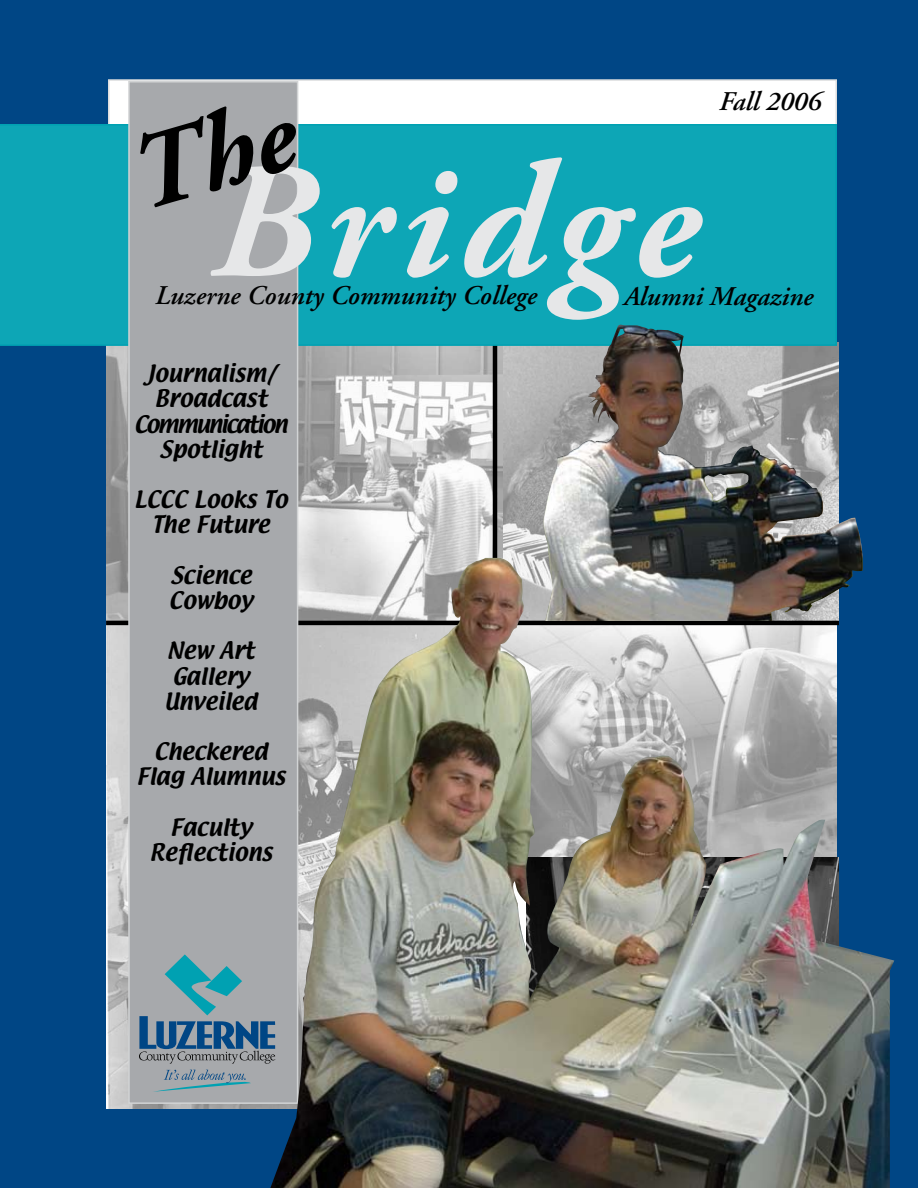
<style>
.page{position:relative;width:918px;height:1188px;background:#004685}
.page>*{position:absolute;margin:0;border:0;box-sizing:border-box;transform-origin:0 0}
.t1{font:italic 700 165px "Adobe Garamond Pro";letter-spacing:.06em;color:#e6e7e8}
.t2{font:italic 600 27px "Adobe Garamond";color:#000}
.t3{font:italic 600 27px "Adobe Garamond Pro";color:#000}
.t4{font:21px/25.2px "Textile";color:#000;text-align:center}
</style>
<div class="page">
<div style="left:109px;top:80px;width:727px;height:1025px;background:#fff"></div>
<img style="left:106px;top:346px;width:397px;height:275px">
<img style="left:106px;top:625px;width:160px;height:484px">
<img style="left:503px;top:346px;width:40px;height:212px">
<hr style="left:106px;top:621px;width:733px;height:4px;background:#000">
<hr style="left:493px;top:343px;width:4px;height:752px;background:#000">
<div style="left:0;top:124px;width:837px;height:222px;background:#0da6b6"></div>
<div style="left:129px;top:82px;width:169px;height:1021px;background:#a7a9ac"></div>
<div style="left:128px;top:81px;width:170px;height:1023px;border:2px solid #d1d3d4"></div>
<svg style="left:139px;top:954px;width:127px;height:110px"></svg>
<svg style="left:153px;top:1070px;width:98px;height:22px"></svg>
<img style="left:266px;top:558px;width:628px;height:630px">
<img style="left:543px;top:325px;width:320px;height:296px">
<svg style="left:295px;top:102px;width:11px;height:106px"></svg>
<p class="t3" style="left:719px;top:86px;width:104px">Fall 2006</p>
<h1 class="t1" style="left:211px;top:128px;width:489px">Bridge</h1>
<p class="t2" style="left:155px;top:280px;width:383px">Luzerne County Community College</p>
<p class="t2" style="left:624px;top:282px;width:191px">Alumni Magazine</p>
<p class="t4" style="left:134px;top:362px;width:155px">Journalism/<br>Broadcast<br>Communication<br>Spotlight</p>
<p class="t4" style="left:134px;top:488px;width:155px">LCCC Looks To<br>The Future</p>
<p class="t4" style="left:169px;top:564px;width:85px;text-align:left">Science<br>Cowboy</p>
<p class="t4" style="left:164px;top:639px;width:94px">New Art<br>Gallery<br>Unveiled</p>
<p class="t4" style="left:136px;top:740px;width:150px">Checkered<br>Flag Alumnus</p>
<p class="t4" style="left:149px;top:816px;width:124px">Faculty<br>Reflections</p>
</div>
